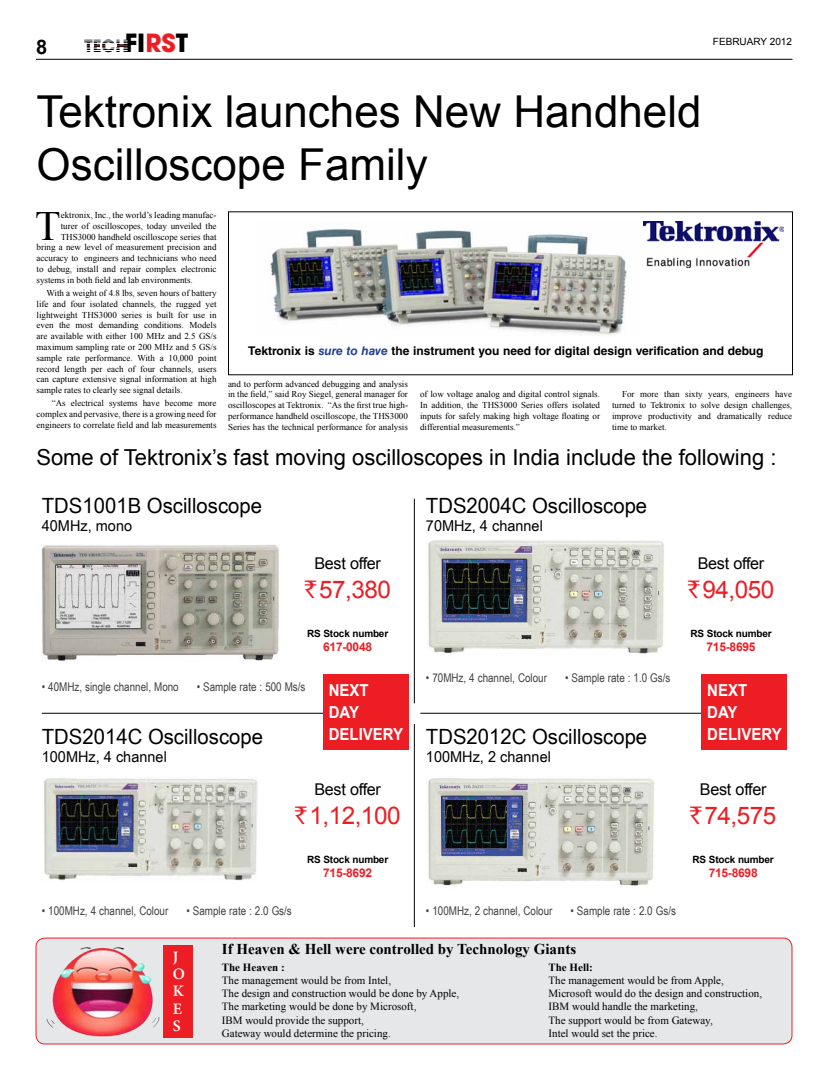
<style>
.page{position:relative;width:828px;height:1080px;background:#fff}
.page>*{position:absolute;margin:0;border:0;box-sizing:border-box;transform-origin:0 0}
.t1{font:44px/52.8px "Arial";color:#000}
.t2{font:41.6px "Times New Roman";color:#000}
.t3{font:24.3px "Arial";letter-spacing:-.02em;color:#ed1d24}
.t4{font:22px "Arial";color:#000}
.t5{font:21px "Arial Narrow";color:#000;scale:1.18 1}
.t6{font:700 20px "Arial";color:#000}
.t7{font:700 16.6px "ITC Avant Garde Pro";color:#000}
.t8{font:700 16.5px/22.2px "Arial";color:#fff;scale:.91 1}
.t9{font:16.2px "Arial";letter-spacing:-.02em;color:#000}
.t10{font:600 16px/17.2px "Minion Pro";color:#fff}
.t11{font:15px "Arial Narrow";color:#000;scale:1.18 1}
.t12{font:700 15px "Times New Roman";color:#000}
.t13{font:12px "Arial Narrow";color:#414042}
.t14{font:700 12px "Helvetica LT Std";color:#000}
.t15{font:700 12px "Arial";letter-spacing:-.02em;color:#ed1d24}
.t16{font:11px/13.2px "Times New Roman";color:#000}
.t17{font:700 11px "Times New Roman";color:#000}
.t18{font:700 10px "Arial";letter-spacing:-.02em;color:#000}
.t19{font:10px "Arial";color:#000}
.t20{font:9px/10.8px "Times New Roman";color:#000;text-align:justify}
.s1{font-size:24.9px}
.s2{font-size:24.9px;color:#ed1d24}
.s3{font-style:italic;color:#25408f}
.s4{font-family:"Rupee Foradian"}
</style>
<div class="page">
<hr style="left:36px;top:59px;width:757px;height:1px;background:#000">
<hr style="left:87px;top:45px;width:41px;height:1px;background:#ed1d24">
<svg style="left:101px;top:45px;width:15px;height:2px"></svg>
<img style="left:270px;top:228px;width:357px;height:108px">
<img style="left:644px;top:222px;width:140px;height:45px">
<hr style="left:414px;top:499px;width:1px;height:204px;background:#000">
<hr style="left:414px;top:724px;width:1px;height:203px;background:#000">
<hr style="left:42px;top:713px;width:366px;height:1px;background:#000">
<hr style="left:420px;top:713px;width:367px;height:1px;background:#000">
<img style="left:42px;top:545px;width:237px;height:116px">
<img style="left:427px;top:540px;width:238px;height:114px">
<img style="left:43px;top:776px;width:215px;height:105px">
<img style="left:427px;top:778px;width:227px;height:108px">
<div style="left:36px;top:938px;width:756px;height:106px;background:#e6e7e8;border-radius:9px"></div>
<div style="left:36px;top:938px;width:756px;height:106px;border:1px solid #ed1d24;border-radius:9px"></div>
<div style="left:323px;top:675px;width:86px;height:75px;background:#ed1d24"></div>
<div style="left:702px;top:675px;width:85px;height:75px;background:#ed1d24"></div>
<img style="left:46px;top:947px;width:114px;height:90px">
<div style="left:163px;top:945px;width:30px;height:92px;background:#ed1d24"></div>
<h3 class="t6" style="left:36px;top:33px;width:13px">8</h3>
<h3 class="t7" style="left:85px;top:35px;width:102px">TECH<span class="s1">FI</span><span class="s2">RS</span><span class="s1">T</span></h3>
<p class="t19" style="left:713px;top:35px;width:8px">febr</p>
<p class="t19" style="left:740px;top:35px;width:54px">UARY 2012</p>
<h1 class="t1" style="left:37px;top:86px;width:667px">Tektronix launches New Handheld<br>Oscilloscope Family</h1>
<h2 class="t2" style="left:35px;top:198px;width:27px">T</h2>
<p class="t20" style="left:61px;top:210px;width:157px">ektronix, Inc., the world’s leading manufac-</p>
<p class="t20" style="left:61px;top:220px;width:157px">turer of oscilloscopes, today unveiled the</p>
<p class="t20" style="left:61px;top:231px;width:157px">THS3000 handheld oscilloscope series that</p>
<p class="t20" style="left:37px;top:242px;width:181px">bring a new level of measurement precision and</p>
<p class="t20" style="left:37px;top:253px;width:182px">accuracy to engineers and technicians who need</p>
<p class="t20" style="left:37px;top:264px;width:182px">to debug, install and repair complex electronic</p>
<p class="t20" style="left:37px;top:274px;width:158px">systems in both field and lab environments.</p>
<p class="t20" style="left:37px;top:287px;width:182px;text-indent:10px">With a weight of 4.8 lbs, seven hours of battery life and four isolated channels, the rugged yet lightweight THS3000 series is built for use in even the most demanding conditions. Models are available with either 100 MHz and 2.5 GS/s maximum sampling rate or 200 MHz and 5 GS/s sample rate performance. With a 10,000 point record length per each of four channels, users can capture extensive signal information at high sample rates to clearly see signal details.</p>
<p class="t20" style="left:37px;top:398px;width:182px;text-indent:15px">“As electrical systems have become more complex and pervasive, there is a growing need for engineers to correlate field and lab measurements</p>
<h3 class="t14" style="left:248px;top:344px;width:517px">Tektronix is <span class="s3">sure to have</span> the instrument you need for digital design verification and debug</h3>
<p class="t20" style="left:228px;top:378px;width:181px">and to perform advanced debugging and analysis in the field,” said Roy Siegel, general manager for oscilloscopes at Tektronix. “As the first true high&shy;performance handheld oscilloscope, the THS3000<br>Series has the technical performance for analysis</p>
<p class="t20" style="left:420px;top:389px;width:181px">of low voltage analog and digital control signals.<br>In addition, the THS3000 Series offers isolated inputs for safely making high voltage floating or differential measurements.”</p>
<p class="t20" style="left:612px;top:389px;width:182px;text-indent:10px">For more than sixty years, engineers have turned to Tektronix to solve design challenges, improve productivity and dramatically reduce time to market.</p>
<h3 class="t4" style="left:36px;top:443px;width:742px">Some of Tektronix’s fast moving oscilloscopes in India include the following :</h3>
<h3 class="t5" style="left:42px;top:491px;width:188px">TDS1001B Oscilloscope</h3>
<h3 class="t11" style="left:42px;top:515px;width:78px">40MHz, mono</h3>
<h3 class="t9" style="left:314px;top:553px;width:68px">Best offer</h3>
<h3 class="t3" style="left:304px;top:573px;width:88px"><span class="s4">`</span>57,380</h3>
<p class="t18" style="left:307px;top:627px;width:83px">RS Stock number</p>
<h3 class="t15" style="left:323px;top:639px;width:51px">617-0048</h3>
<h3 class="t5" style="left:426px;top:491px;width:189px">TDS2004C Oscilloscope</h3>
<h3 class="t11" style="left:426px;top:515px;width:101px">70MHz, 4 channel</h3>
<h3 class="t9" style="left:698px;top:553px;width:68px">Best offer</h3>
<h3 class="t3" style="left:688px;top:573px;width:88px"><span class="s4">`</span>94,050</h3>
<p class="t18" style="left:691px;top:627px;width:83px">RS Stock number</p>
<h3 class="t15" style="left:707px;top:639px;width:51px">715-8695</h3>
<h3 class="t13" style="left:42px;top:678px;width:138px">• 40MHz, single channel, Mono</h3>
<h3 class="t13" style="left:197px;top:678px;width:110px">• Sample rate : 500 Ms/s</h3>
<h3 class="t5" style="left:42px;top:721px;width:189px">TDS2014C Oscilloscope</h3>
<h3 class="t11" style="left:42px;top:745px;width:107px">100MHz, 4 channel</h3>
<h3 class="t13" style="left:426px;top:669px;width:123px">• 70MHz, 4 channel, Colour</h3>
<h3 class="t13" style="left:565px;top:669px;width:107px">• Sample rate : 1.0 Gs/s</h3>
<h3 class="t8" style="left:329px;top:679px;width:83px">NEXT<br>DAY<br>DELIVERY</h3>
<h3 class="t8" style="left:707px;top:679px;width:83px">NEXT<br>DAY<br>DELIVERY</h3>
<h3 class="t5" style="left:426px;top:721px;width:189px">TDS2012C Oscilloscope</h3>
<h3 class="t11" style="left:426px;top:745px;width:107px">100MHz, 2 channel</h3>
<h3 class="t9" style="left:314px;top:779px;width:68px">Best offer</h3>
<h3 class="t3" style="left:295px;top:799px;width:107px"><span class="s4">`</span>1,12,100</h3>
<h3 class="t9" style="left:700px;top:779px;width:68px">Best offer</h3>
<h3 class="t3" style="left:690px;top:799px;width:88px"><span class="s4">`</span>74,575</h3>
<p class="t18" style="left:307px;top:853px;width:83px">RS Stock number</p>
<h3 class="t15" style="left:323px;top:865px;width:51px">715-8692</h3>
<p class="t18" style="left:693px;top:853px;width:83px">RS Stock number</p>
<h3 class="t15" style="left:709px;top:865px;width:51px">715-8698</h3>
<h3 class="t13" style="left:42px;top:902px;width:128px">• 100MHz, 4 channel, Colour</h3>
<h3 class="t13" style="left:186px;top:902px;width:107px">• Sample rate : 2.0 Gs/s</h3>
<h3 class="t13" style="left:426px;top:902px;width:128px">• 100MHz, 2 channel, Colour</h3>
<h3 class="t13" style="left:571px;top:902px;width:107px">• Sample rate : 2.0 Gs/s</h3>
<h3 class="t10" style="left:173px;top:948px;width:14px">J<br>O<br>K<br>E<br>S</h3>
<h3 class="t12" style="left:222px;top:938px;width:356px">If Heaven &amp; Hell were controlled by Technology Giants</h3>
<p class="t17" style="left:549px;top:959px;width:46px">The Hell:</p>
<p class="t16" style="left:549px;top:974px;width:215px">The management would be from Apple, Microsoft would do the design and construction, IBM would handle the marketing,<br>The support would be from Gateway,<br>Intel would set the price.</p>
<p class="t17" style="left:222px;top:959px;width:64px">The Heaven :</p>
<p class="t16" style="left:222px;top:974px;width:239px">The management would be from Intel,<br>The design and construction would be done by Apple, The marketing would be done by Microsoft,<br>IBM would provide the support,<br>Gateway would determine the pricing.</p>
</div>
